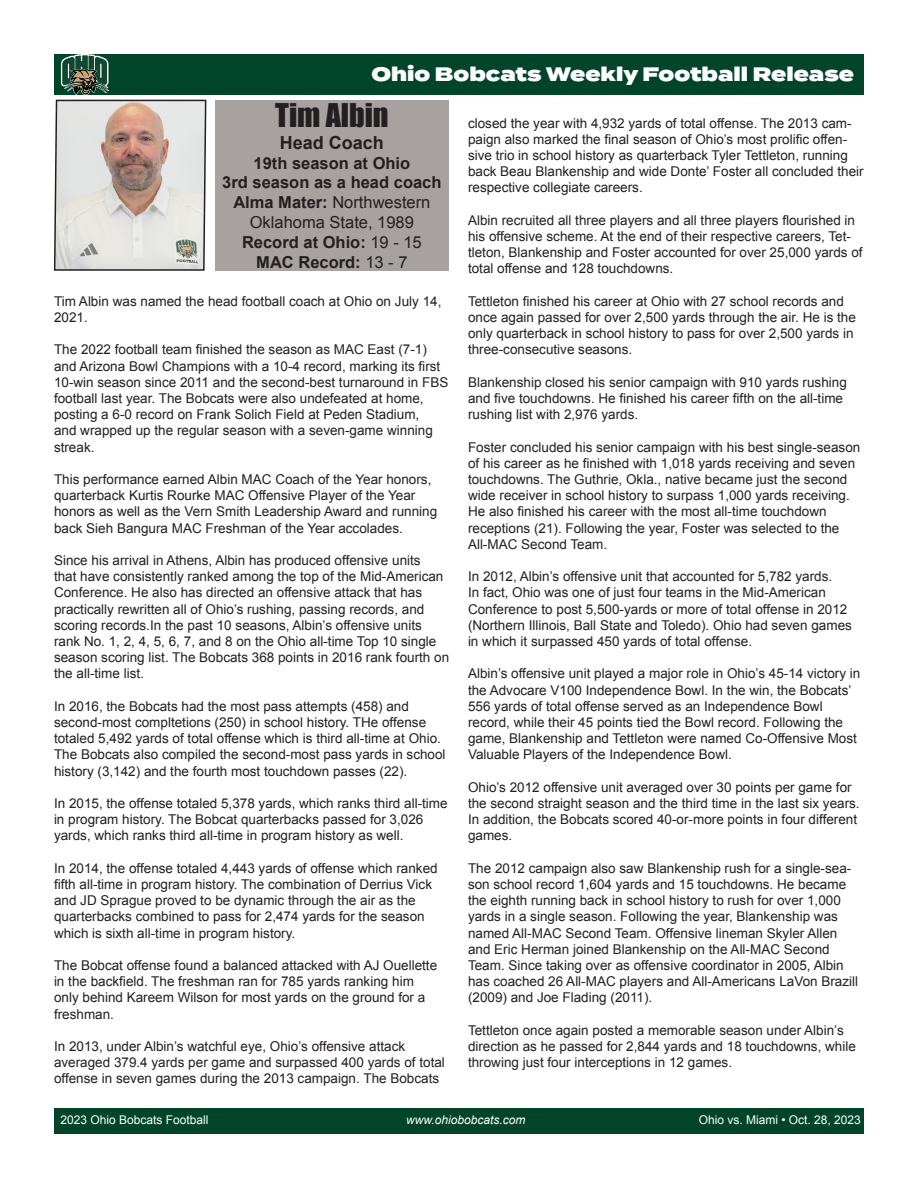
<style>
.page{position:relative;width:918px;height:1188px;background:#fff}
.page>*{position:absolute;margin:0;border:0;box-sizing:border-box;transform-origin:0 0}
.t1{font:30px "Impact";color:#231f20}
.t2{font:900 19.5px "Termina";color:#fff}
.t3{font:700 18px "Arial";color:#231f20}
.t4{font:700 16.5px/19.8px "Arial";color:#231f20;text-align:center}
.t5{font:13.5px/16.2px "Arial";color:#231f20}
.t6{font:12px "Arial";color:#fff}
.t7{font:italic 12px "Arial";color:#fff}
.s1{font-weight:400}
</style>
<div class="page">
<div style="left:54px;top:54px;width:810px;height:41px;background:#004529"></div>
<div style="left:54px;top:1109px;width:810px;height:25px;background:#004529"></div>
<svg style="left:53px;top:54px;width:154px;height:217px"></svg>
<div style="left:215px;top:100px;width:234px;height:171px;background:#a7a2a0"></div>
<h2 class="t2" style="left:371px;top:60px;width:484px">Ohio Bobcats Weekly Football Release</h2>
<p class="t1" style="left:275px;top:92px;width:115px">Tim Albin</p>
<p class="t3" style="left:280px;top:131px;width:106px">Head Coach</p>
<p class="t4" style="left:254px;top:153px;width:158px">19th season at Ohio</p>
<p class="t4" style="left:222px;top:173px;width:221px">3rd season as a head coach<br>Alma Mater: <span class="s1">Northwestern<br>Oklahoma State, 1989</span></p>
<p class="t4" style="left:242px;top:233px;width:181px">Record at Ohio: <span class="s1">19 - 15</span></p>
<p class="t4" style="left:256px;top:252px;width:153px">MAC Record: <span class="s1">13 - 7</span></p>
<p class="t5" style="left:54px;top:293px;width:389px">Tim Albin was named the head football coach at Ohio on July 14,</p>
<p class="t5" style="left:54px;top:309px;width:35px">2021.</p>
<p class="t5" style="left:54px;top:342px;width:396px">The 2022 football team finished the season as MAC East (7-1) and Arizona Bowl Champions with a 10-4 record, marking its first 10-win season since 2011 and the second-best turnaround in FBS football last year. The Bobcats were also undefeated at home, posting a 6-0 record on Frank Solich Field at Peden Stadium,<br>and wrapped up the regular season with a seven-game winning streak.</p>
<p class="t5" style="left:54px;top:471px;width:385px">This performance earned Albin MAC Coach of the Year honors, quarterback Kurtis Rourke MAC Offensive Player of the Year honors as well as the Vern Smith Leadership Award and running back Sieh Bangura MAC Freshman of the Year accolades.</p>
<p class="t5" style="left:54px;top:552px;width:397px">Since his arrival in Athens, Albin has produced offensive units<br>that have consistently ranked among the top of the Mid-American Conference. He also has directed an offensive attack that has practically rewritten all of Ohio’s rushing, passing records, and scoring records.In the past 10 seasons, Albin’s offensive units rank No. 1, 2, 4, 5, 6, 7, and 8 on the Ohio all-time Top 10 single season scoring list. The Bobcats 368 points in 2016 rank fourth on the all-time list.</p>
<p class="t5" style="left:54px;top:698px;width:393px">In 2016, the Bobcats had the most pass attempts (458) and second-most compltetions (250) in school history. THe offense totaled 5,492 yards of total offense which is third all-time at Ohio.<br>The Bobcats also compiled the second-most pass yards in school history (3,142) and the fourth most touchdown passes (22).</p>
<p class="t5" style="left:54px;top:795px;width:395px">In 2015, the offense totaled 5,378 yards, which ranks third all-time in program history. The Bobcat quarterbacks passed for 3,026 yards, which ranks third all-time in program history as well.</p>
<p class="t5" style="left:54px;top:860px;width:385px">In 2014, the offense totaled 4,443 yards of offense which ranked fifth all-time in program history. The combination of Derrius Vick and JD Sprague proved to be dynamic through the air as the quarterbacks combined to pass for 2,474 yards for the season which is sixth all-time in program history.</p>
<p class="t5" style="left:54px;top:957px;width:385px">The Bobcat offense found a balanced attacked with AJ Ouellette in the backfield. The freshman ran for 785 yards ranking him only behind Kareem Wilson for most yards on the ground for a freshman.</p>
<p class="t5" style="left:54px;top:1038px;width:392px">In 2013, under Albin’s watchful eye, Ohio’s offensive attack averaged 379.4 yards per game and surpassed 400 yards of total offense in seven games during the 2013 campaign. The Bobcats</p>
<p class="t5" style="left:468px;top:115px;width:397px">closed the year with 4,932 yards of total offense. The 2013 cam&shy;paign also marked the final season of Ohio’s most prolific offen&shy;sive trio in school history as quarterback Tyler Tettleton, running back Beau Blankenship and wide Donte’ Foster all concluded their respective collegiate careers.</p>
<p class="t5" style="left:468px;top:212px;width:396px">Albin recruited all three players and all three players flourished in his offensive scheme. At the end of their respective careers, Tet&shy;tleton, Blankenship and Foster accounted for over 25,000 yards of total offense and 128 touchdowns.</p>
<p class="t5" style="left:468px;top:293px;width:389px">Tettleton finished his career at Ohio with 27 school records and once again passed for over 2,500 yards through the air. He is the only quarterback in school history to pass for over 2,500 yards in three-consecutive seasons.</p>
<p class="t5" style="left:468px;top:374px;width:380px">Blankenship closed his senior campaign with 910 yards rushing and five touchdowns. He finished his career fifth on the all-time rushing list with 2,976 yards.</p>
<p class="t5" style="left:468px;top:439px;width:394px">Foster concluded his senior campaign with his best single-season of his career as he finished with 1,018 yards receiving and seven touchdowns. The Guthrie, Okla., native became just the second wide receiver in school history to surpass 1,000 yards receiving.<br>He also finished his career with the most all-time touchdown receptions (21). Following the year, Foster was selected to the All-MAC Second Team.</p>
<p class="t5" style="left:468px;top:568px;width:385px">In 2012, Albin’s offensive unit that accounted for 5,782 yards.<br>In fact, Ohio was one of just four teams in the Mid-American Conference to post 5,500-yards or more of total offense in 2012 (Northern Illinois, Ball State and Toledo). Ohio had seven games in which it surpassed 450 yards of total offense.</p>
<p class="t5" style="left:468px;top:666px;width:394px">Albin’s offensive unit played a major role in Ohio’s 45-14 victory in the Advocare V100 Independence Bowl. In the win, the Bobcats’ 556 yards of total offense served as an Independence Bowl record, while their 45 points tied the Bowl record. Following the game, Blankenship and Tettleton were named Co-Offensive Most Valuable Players of the Independence Bowl.</p>
<p class="t5" style="left:468px;top:779px;width:393px">Ohio’s 2012 offensive unit averaged over 30 points per game for the second straight season and the third time in the last six years.<br>In addition, the Bobcats scored 40-or-more points in four different games.</p>
<p class="t5" style="left:468px;top:860px;width:392px">The 2012 campaign also saw Blankenship rush for a single-sea&shy;son school record 1,604 yards and 15 touchdowns. He became the eighth running back in school history to rush for over 1,000 yards in a single season. Following the year, Blankenship was named All-MAC Second Team. Offensive lineman Skyler Allen and Eric Herman joined Blankenship on the All-MAC Second Team. Since taking over as offensive coordinator in 2005, Albin has coached 26 All-MAC players and All-Americans LaVon Brazill (2009) and Joe Flading (2011).</p>
<p class="t5" style="left:468px;top:1022px;width:389px">Tettleton once again posted a memorable season under Albin’s direction as he passed for 2,844 yards and 18 touchdowns, while throwing just four interceptions in 12 games.</p>
<p class="t6" style="left:60px;top:1111px;width:150px">2023 Ohio Bobcats Football</p>
<p class="t7" style="left:406px;top:1112px;width:121px">www.ohiobobcats.com</p>
<p class="t6" style="left:699px;top:1111px;width:164px">Ohio vs. Miami • Oct. 28, 2023</p>
</div>
